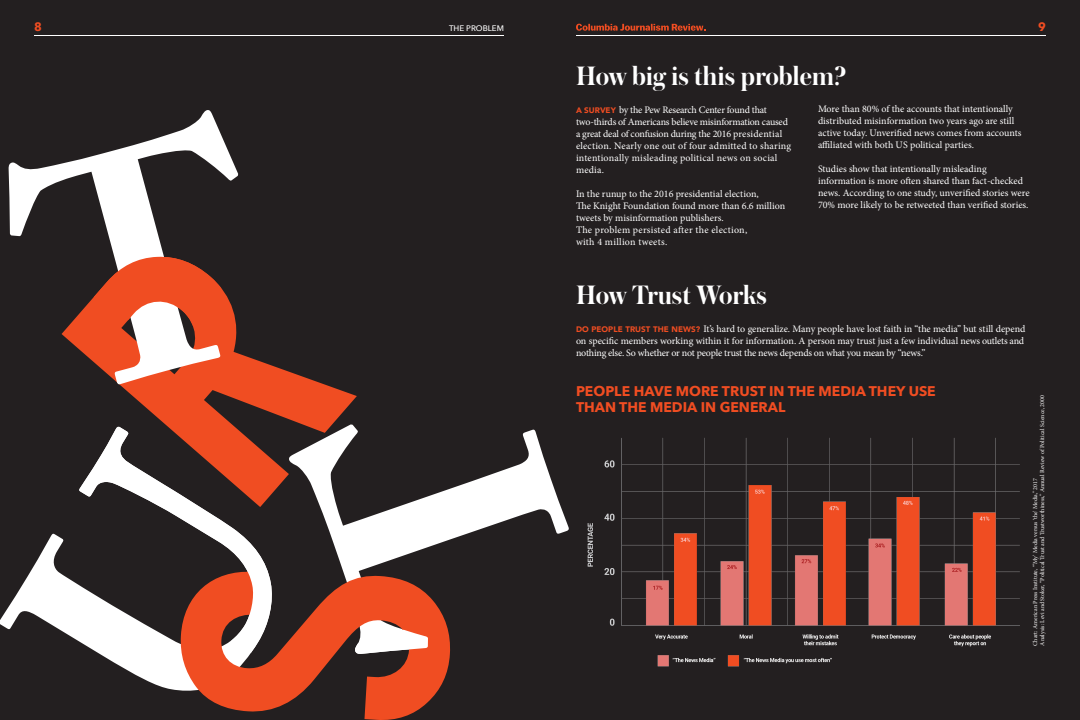
<style>
.page{position:relative;width:1080px;height:720px;background:#231f20}
.page>*{position:absolute;margin:0;border:0;box-sizing:border-box;transform-origin:0 0}
.t1{font:600 28px "Austin";letter-spacing:-.005em;color:#fff}
.t2{font:700 14px/16.8px "Avenir Next";color:#f04d22}
.t3{font:700 12px "Avenir Next";color:#f04d22}
.t4{font:10px/12px "Minion Pro";letter-spacing:-.005em;color:#fff}
.t5{font:500 8px "Avenir Next";color:#fff}
.t6{font:6px "Minion Pro";color:#fff}
.s1{font-family:"Avenir";font-weight:900;font-size:8px;color:#f04d22}
</style>
<div class="page">
<img style="left:587px;top:438px;width:433px;height:229px">
<svg style="left:120px;top:353px;width:237px;height:138px;fill:#f04d22"></svg>
<svg style="left:8px;top:110px;width:230px;height:275px"></svg>
<svg style="left:0;top:533px;width:180px;height:158px"></svg>
<svg style="left:289px;top:424px;width:280px;height:145px"></svg>
<svg style="left:180px;top:569px;width:271px;height:151px;fill:#f04d22"></svg>
<svg style="left:354px;top:630px;width:74px;height:24px;background:#e3d1cd"></svg>
<svg style="left:94px;top:256px;width:127px;height:70px"></svg>
<svg style="left:79px;top:426px;width:195px;height:227px"></svg>
<svg style="left:576px;top:24px;width:130px;height:7px"></svg>
<hr style="left:34px;top:35px;width:470px;height:1px;background:#fff">
<hr style="left:576px;top:35px;width:470px;height:1px;background:#fff">
<p class="t3" style="left:34px;top:16px;width:9px">8</p>
<p class="t5" style="left:449px;top:21px;width:56px">THE PROBLEM</p>
<p class="t3" style="left:1038px;top:16px;width:9px">9</p>
<p class="t1" style="left:576px;top:56px;width:271px">How big is this problem?</p>
<p class="t4" style="left:576px;top:104px;width:217px"><span class="s1">A SURVEY</span> by the Pew Research Center found that two-thirds of Americans believe misinformation caused a great deal of confusion during the 2016 presidential election. Nearly one out of four admitted to sharing intentionally misleading political news on social media.</p>
<p class="t4" style="left:576px;top:188px;width:211px">In the runup to the 2016 presidential election,<br>The Knight Foundation found more than 6.6 million tweets by misinformation publishers.<br>The problem persisted after the election,<br>with 4 million tweets.</p>
<p class="t1" style="left:576px;top:275px;width:192px">How Trust Works</p>
<p class="t4" style="left:818px;top:103px;width:205px">More than 80% of the accounts that intentionally distributed misinformation two years ago are still active today. Unverified news comes from accounts affiliated with both US political parties.</p>
<p class="t4" style="left:818px;top:163px;width:213px">Studies show that intentionally misleading information is more often shared than fact-checked news. According to one study, unverified stories were 70% more likely to be retweeted than verified stories.</p>
<p class="t4" style="left:576px;top:323px;width:451px"><span class="s1">DO PEOPLE TRUST THE NEWS?</span> It’s hard to generalize. Many people have lost faith in “the media” but still depend on specific members working within it for information. A person may trust just a few individual news outlets and nothing else. So whether or not people trust the news depends on what you mean by “news.”</p>
<p class="t2" style="left:576px;top:382px;width:361px">PEOPLE HAVE MORE TRUST IN THE MEDIA THEY USE<br>THAN THE MEDIA IN GENERAL</p>
<p class="t6" style="left:1038px;top:646px;width:252px;rotate:-90deg">Analysis: Levi and Stoker, “Political Trust and Trustworthiness,” Annual Review of Political Science, 2000</p>
<p class="t6" style="left:1031px;top:646px;width:169px;rotate:-90deg">Chart: American Press Institute, “’My’ Media versus ‘the’ Media,” 2017</p>
</div>
